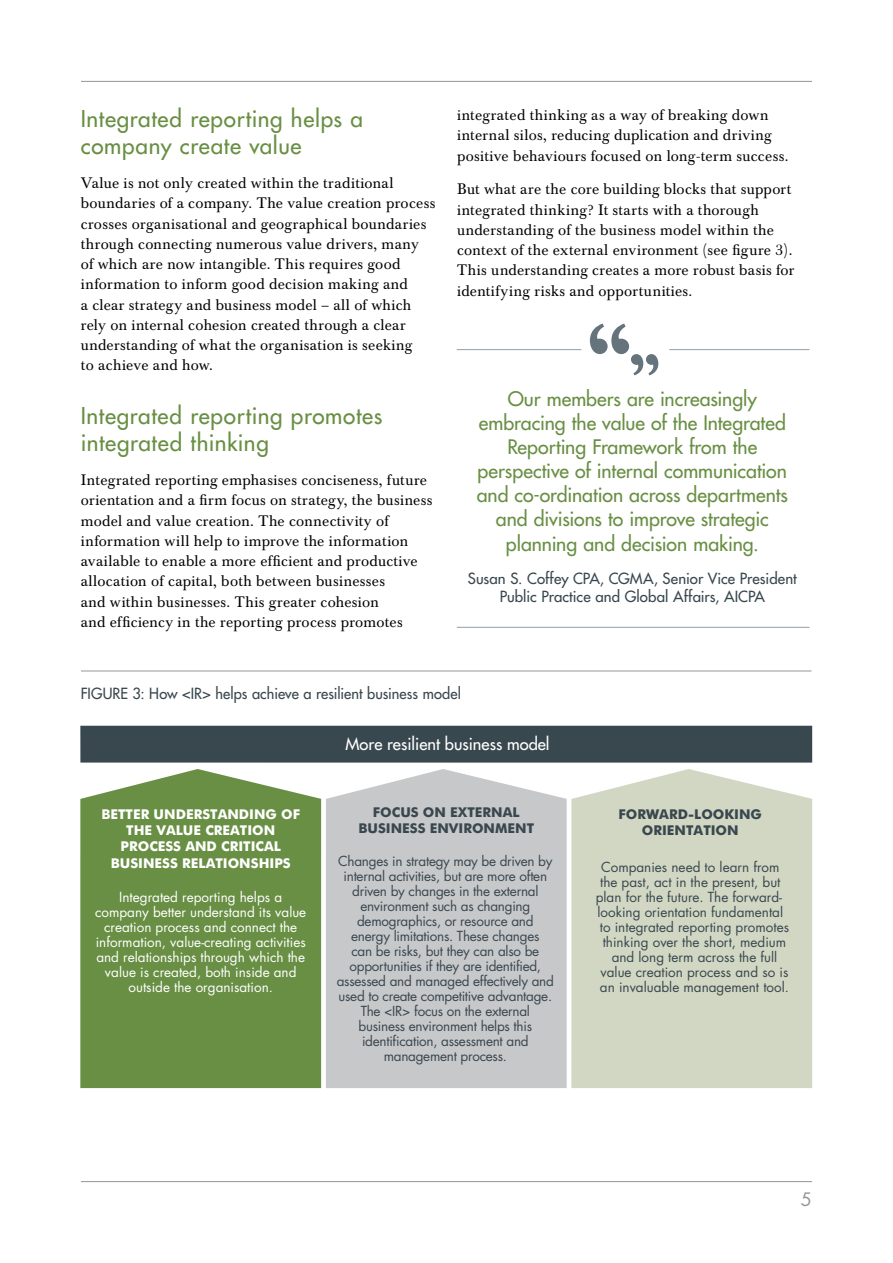
<style>
.page{position:relative;width:893px;height:1263px;background:#fff}
.page>*{position:absolute;margin:0;border:0;box-sizing:border-box;transform-origin:0 0}
.t1{font:500 85.35px "Baskerville BE";color:#65747c}
.t2{font:500 59.55px "Baskerville BE";color:#65747c}
.t3{font:500 22.5px/27px "Futura Std";letter-spacing:.03em;color:#688f43}
.t4{font:19.5px/24.3px "Futura";color:#688f43;text-align:center}
.t5{font:18px "Futura Std";color:#939598}
.t6{font:16.5px "Futura";color:#fff}
.t7{font:15px/20.2px "Baskerville BE";letter-spacing:.02em;color:#000}
.t8{font:15px/18px "Futura";color:#39474f;text-align:center}
.t9{font:500 15px "Futura Std";letter-spacing:-.005em;color:#39474f}
.t10{font:13.5px/15px "Futura";letter-spacing:-.02em;color:#39474f;text-align:center}
.t11{font:13.5px/15px "Futura";color:#39474f;text-align:center}
.t12{font:13.5px/15px "Futura";color:#fff;text-align:center}
.t13{font:700 13.5px/16.2px "Futura BT";color:#fff;text-align:center}
.t14{font:700 13.5px/16.2px "Futura BT";color:#39474f;text-align:center}
</style>
<div class="page">
<hr style="left:81px;top:1181px;width:731px;height:1px;background:#939598">
<hr style="left:81px;top:81px;width:731px;height:1px;background:#939598">
<hr style="left:81px;top:671px;width:730px;height:1px;background:#939598">
<div style="left:80px;top:769px;width:241px;height:319px;background:#688f43"></div>
<div style="left:326px;top:769px;width:241px;height:319px;background:#c7c8ca"></div>
<div style="left:571px;top:769px;width:241px;height:319px;background:#d1d7c2"></div>
<div style="left:80px;top:726px;width:732px;height:37px;background:#39474f"></div>
<hr style="left:457px;top:349px;width:124px;height:1px;background:#909ea6">
<hr style="left:669px;top:349px;width:140px;height:1px;background:#909ea6">
<hr style="left:457px;top:627px;width:352px;height:1px;background:#909ea6">
<h3 class="t3" style="left:81px;top:106px;width:284px">Integrated reporting helps a company create value</h3>
<p class="t7" style="left:81px;top:173px;width:356px">Value is not only created within the traditional boundaries of a company. The value creation process crosses organisational and geographical boundaries through connecting numerous value drivers, many<br>of which are now intangible. This requires good information to inform good decision making and<br>a clear strategy and business model – all of which rely on internal cohesion created through a clear understanding of what the organisation is seeking<br>to achieve and how.</p>
<h3 class="t3" style="left:81px;top:403px;width:303px">Integrated reporting promotes integrated thinking</h3>
<p class="t7" style="left:81px;top:470px;width:353px">Integrated reporting emphasises conciseness, future orientation and a firm focus on strategy, the business model and value creation. The connectivity of information will help to improve the information available to enable a more efficient and productive allocation of capital, both between businesses<br>and within businesses. This greater cohesion<br>and efficiency in the reporting process promotes</p>
<p class="t7" style="left:457px;top:105px;width:333px">integrated thinking as a way of breaking down internal silos, reducing duplication and driving positive behaviours focused on long-term success.</p>
<p class="t7" style="left:457px;top:180px;width:339px">But what are the core building blocks that support integrated thinking? It starts with a thorough understanding of the business model within the context of the external environment (see figure 3).<br>This understanding creates a more robust basis for identifying risks and opportunities.</p>
<h1 class="t1" style="left:588px;top:306px;width:44px">“</h1>
<h2 class="t2" style="left:659px;top:388px;width:31px;rotate:-180deg">“</h2>
<p class="t4" style="left:477px;top:387px;width:313px">Our members are increasingly embracing the value of the Integrated Reporting Framework from the perspective of internal communication and co-ordination across departments and divisions to improve strategic planning and decision making.</p>
<p class="t8" style="left:468px;top:570px;width:330px">Susan S. Coffey CPA, CGMA, Senior Vice President<br>Public Practice and Global Affairs, AICPA</p>
<p class="t9" style="left:81px;top:684px;width:16px">FIGURE</p>
<p class="t9" style="left:133px;top:684px;width:330px">3: How &lt;IR&gt; helps achieve a resilient business model</p>
<p class="t13" style="left:101px;top:806px;width:200px">BETTER UNDERSTANDING OF<br>THE VALUE CREATION<br>PROCESS AND CRITICAL<br>BUSINESS RELATIONSHIPS</p>
<p class="t12" style="left:95px;top:889px;width:213px">Integrated reporting helps a company better understand its value creation process and connect the information, value-creating activities and relationships through which the value is created, both inside and outside the organisation.</p>
<p class="t6" style="left:346px;top:733px;width:205px">More resilient business model</p>
<p class="t14" style="left:358px;top:804px;width:177px">FOCUS ON EXTERNAL<br>BUSINESS ENVIRONMENT</p>
<p class="t10" style="left:337px;top:853px;width:219px">Changes in strategy may be driven by internal activities, but are more often driven by changes in the external environment such as changing demographics, or resource and energy limitations. These changes<br>can be risks, but they can also be opportunities if they are identified, assessed and managed effectively and used to create competitive advantage.<br>The &lt;IR&gt; focus on the external business environment helps this identification, assessment and management process.</p>
<p class="t14" style="left:619px;top:806px;width:145px">FORWARD-LOOKING<br>ORIENTATION</p>
<p class="t11" style="left:596px;top:859px;width:195px">Companies need to learn from the past, act in the present, but plan for the future. The forward&shy;looking orientation fundamental to integrated reporting promotes thinking over the short, medium and long term across the full value creation process and so is an invaluable management tool.</p>
<p class="t5" style="left:801px;top:1188px;width:13px">5</p>
</div>
